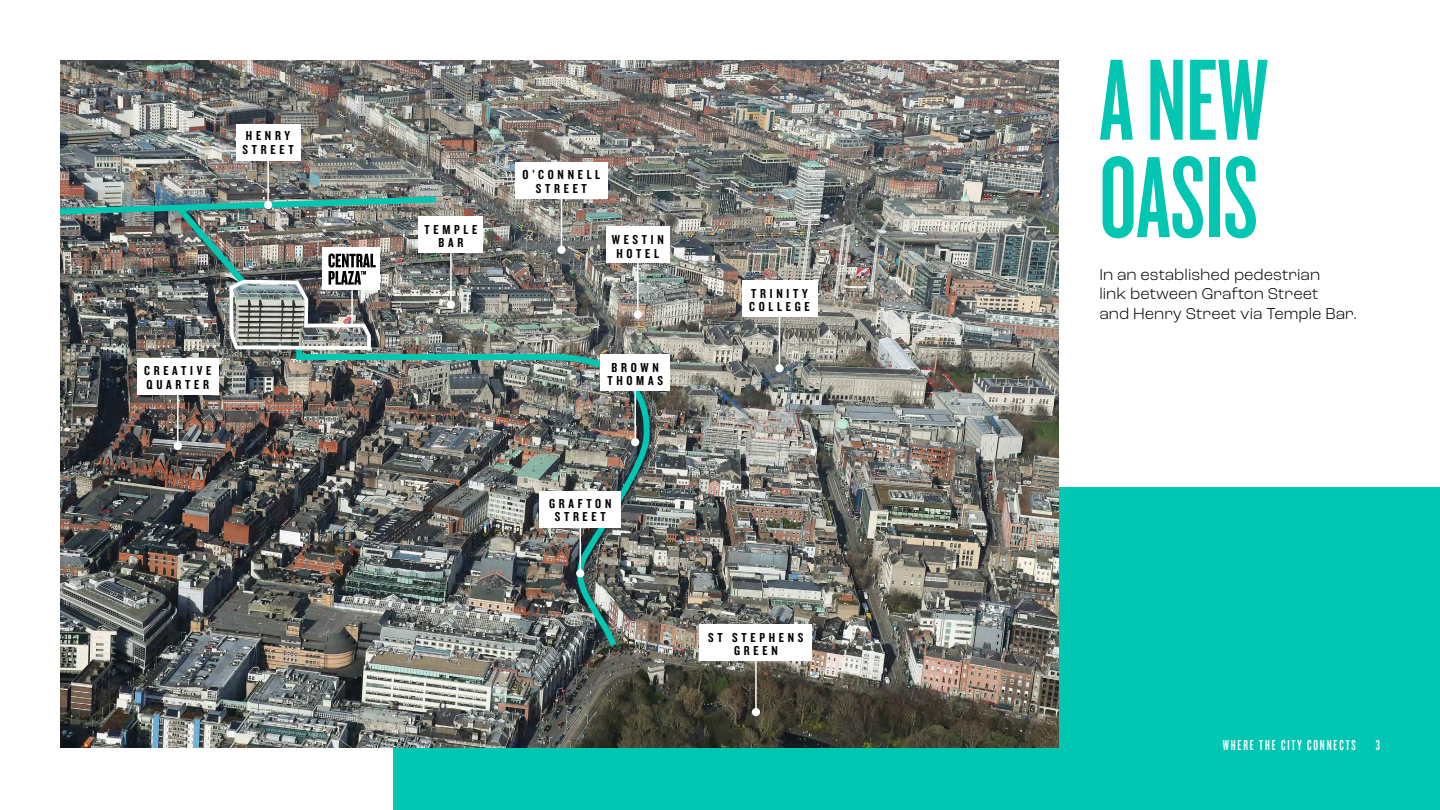
<style>
.page{position:relative;width:1440px;height:810px;background:#fff}
.page>*{position:absolute;margin:0;border:0;box-sizing:border-box;transform-origin:0 0}
.t1{font:120px/97.4px "Knockout HTF47 Bantamweight";color:#01c6b1}
.t2{font:300 16.5px/19.5px "Roc Grotesk";color:#000}
.t3{font:15px "Knockout HTF47 Bantamweight";letter-spacing:.125em;color:#fff}
.t4{font:13.5px/13.5px "Knockout HTF49 Liteweight";letter-spacing:.275em;color:#000;text-align:center}
</style>
<div class="page">
<div style="left:393px;top:488px;width:1047px;height:322px;background:#01c6b1"></div>
<img style="left:60px;top:60px;width:999px;height:688px">
<img style="left:293px;top:342px;width:362px;height:311px">
<div style="left:515px;top:162px;width:93px;height:36px;background:#fff"></div>
<div style="left:419px;top:216px;width:64px;height:37px;background:#fff"></div>
<div style="left:742px;top:280px;width:76px;height:37px;background:#fff"></div>
<div style="left:601px;top:354px;width:69px;height:37px;background:#fff"></div>
<div style="left:606px;top:227px;width:64px;height:36px;background:#fff"></div>
<div style="left:137px;top:358px;width:81px;height:37px;background:#fff"></div>
<div style="left:700px;top:624px;width:112px;height:37px;background:#fff"></div>
<img style="left:59px;top:193px;width:383px;height:159px">
<hr style="left:561px;top:183px;width:1px;height:66px;background:#fff">
<div style="left:557px;top:246px;width:9px;height:8px;background:#fff;border-radius:50%"></div>
<hr style="left:450px;top:238px;width:2px;height:65px;background:#fff">
<div style="left:447px;top:300px;width:8px;height:9px;background:#fff;border-radius:50%"></div>
<hr style="left:779px;top:301px;width:1px;height:66px;background:#fff">
<div style="left:775px;top:364px;width:9px;height:8px;background:#fff;border-radius:50%"></div>
<hr style="left:634px;top:375px;width:2px;height:66px;background:#fff">
<div style="left:631px;top:438px;width:8px;height:8px;background:#fff;border-radius:50%"></div>
<hr style="left:637px;top:248px;width:2px;height:66px;background:#fff">
<div style="left:634px;top:310px;width:8px;height:9px;background:#fff;border-radius:50%"></div>
<hr style="left:177px;top:379px;width:2px;height:66px;background:#fff">
<div style="left:174px;top:442px;width:8px;height:8px;background:#fff;border-radius:50%"></div>
<hr style="left:755px;top:645px;width:2px;height:66px;background:#fff">
<div style="left:752px;top:708px;width:8px;height:8px;background:#fff;border-radius:50%"></div>
<div style="left:236px;top:124px;width:64px;height:37px;background:#fff"></div>
<hr style="left:267px;top:138px;width:2px;height:66px;background:#fff">
<div style="left:264px;top:201px;width:8px;height:8px;background:#fff;border-radius:50%"></div>
<hr style="left:580px;top:507px;width:1px;height:65px;background:#fff">
<div style="left:576px;top:569px;width:8px;height:9px;background:#fff;border-radius:50%"></div>
<div style="left:539px;top:491px;width:82px;height:37px;background:#fff"></div>
<p class="t4" style="left:243px;top:129px;width:52px;text-align:left">HENRY<br>STREET</p>
<p class="t4" style="left:144px;top:364px;width:69px;text-align:left">CREATIVE<br>QUARTER</p>
<p class="t4" style="left:424px;top:223px;width:54px">TEMPLE<br>BAR</p>
<p class="t4" style="left:523px;top:168px;width:79px">O’CONNELL<br>STREET</p>
<p class="t4" style="left:612px;top:233px;width:53px">WESTIN<br>HOTEL</p>
<p class="t4" style="left:607px;top:361px;width:57px">BROWN<br>THOMAS</p>
<p class="t4" style="left:549px;top:497px;width:64px">GRAFTON<br>STREET</p>
<p class="t4" style="left:749px;top:287px;width:62px;text-align:left">TRINITY<br>COLLEGE</p>
<p class="t4" style="left:708px;top:631px;width:97px">ST STEPHENS<br>GREEN</p>
<h1 class="t1" style="left:1100px;top:53px;width:170px">A NEW<br>OASIS</h1>
<p class="t2" style="left:1100px;top:264px;width:260px">In an established pedestrian<br>link between Grafton Street<br>and Henry Street via Temple Bar.</p>
<p class="t3" style="left:1223px;top:738px;width:135px">WHERE THE CITY CONNECTS</p>
<p class="t3" style="left:1376px;top:738px;width:6px">3</p>
</div>
